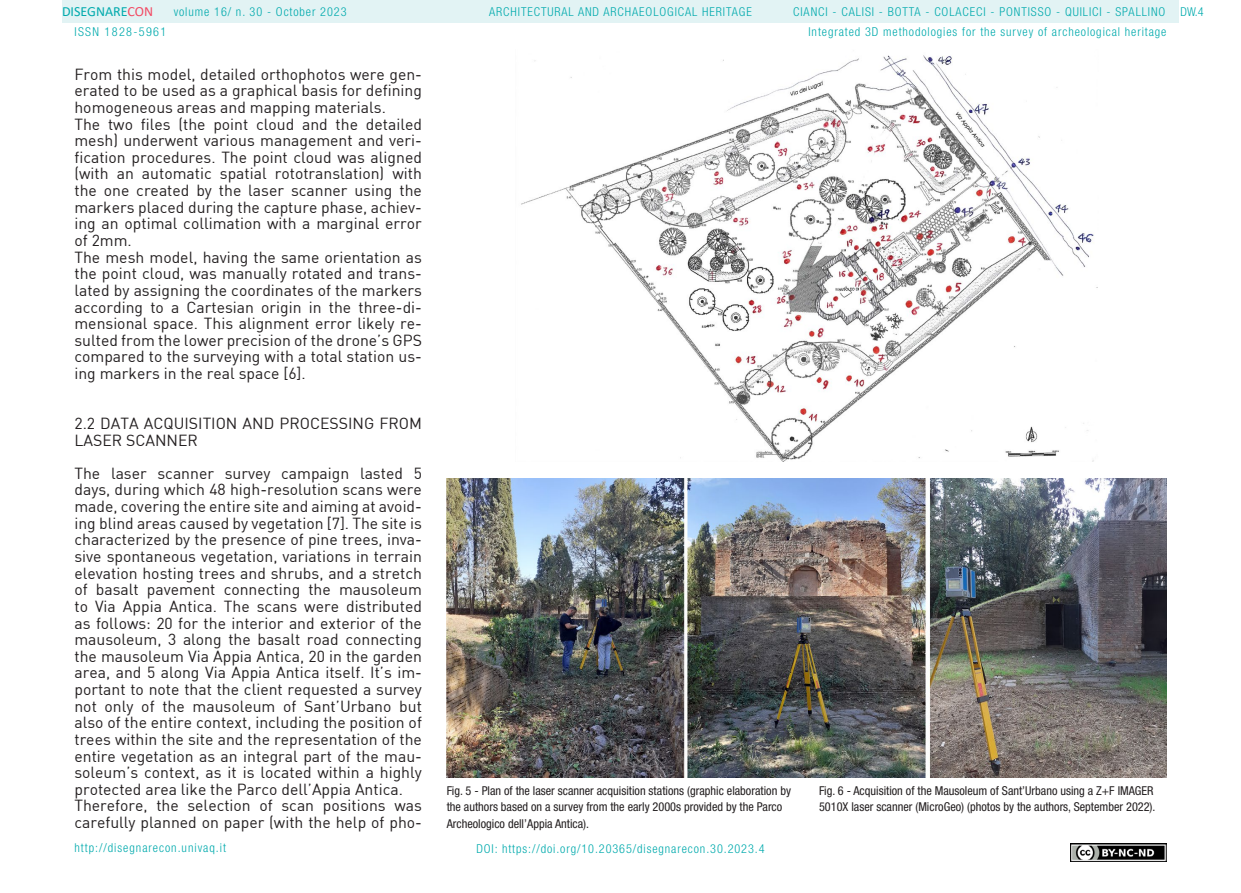
<style>
.page{position:relative;width:1241px;height:893px;background:#fff}
.page>*{position:absolute;margin:0;border:0;box-sizing:border-box;transform-origin:0 0}
.t1{font:15.75px/16.6px "DIN";color:#231f20}
.t2{font:14px "Calibri";color:#00aaad}
.t3{font:condensed 12.25px/16.6px "Helvetica Neue LT Std";color:#231f20}
.t4{font:300 condensed 12.25px "Helvetica Neue LT Std";letter-spacing:.075em;color:#00aaad}
.t5{font:300 condensed 12.25px "Helvetica Neue LT Std";letter-spacing:.11em;color:#00aaad}
.s1{color:#f24862}
</style>
<div class="page">
<div style="left:62px;top:0;width:1116px;height:23px;background:#e2f3f4"></div>
<img style="left:1070px;top:843px;width:96px;height:18px">
<img style="left:446px;top:479px;width:720px;height:299px">
<img style="left:521px;top:55px;width:576px;height:407px">
<p class="t2" style="left:62px;top:2px;width:93px">DISEGNARE<span class="s1">CON</span></p>
<p class="t4" style="left:793px;top:5px;width:373px">CIANCI - CALISI - BOTTA - COLACECI - PONTISSO - QUILICI - SPALLINO</p>
<p class="t4" style="left:174px;top:5px;width:174px">volume 16/ n. 30 - October 2023</p>
<p class="t4" style="left:489px;top:5px;width:264px">ARCHITECTURAL AND ARCHAEOLOGICAL HERITAGE</p>
<p class="t5" style="left:74px;top:24px;width:93px">ISSN 1828-5961</p>
<p class="t1" style="left:74px;top:65px;width:349px">From this model, detailed orthophotos were gen&shy;erated to be used as a graphical basis for defining homogeneous areas and mapping materials.<br>The two files (the point cloud and the detailed mesh) underwent various management and veri&shy;fication procedures. The point cloud was aligned (with an automatic spatial rototranslation) with the one created by the laser scanner using the markers placed during the capture phase, achiev&shy;ing an optimal collimation with a marginal error of 2mm.<br>The mesh model, having the same orientation as the point cloud, was manually rotated and trans&shy;lated by assigning the coordinates of the markers according to a Cartesian origin in the three-di&shy;mensional space. This alignment error likely re&shy;sulted from the lower precision of the drone’s GPS compared to the surveying with a total station us&shy;ing markers in the real space [6].</p>
<p class="t1" style="left:74px;top:415px;width:349px">2.2 DATA ACQUISITION AND PROCESSING FROM<br>LASER SCANNER</p>
<p class="t1" style="left:74px;top:464px;width:349px">The laser scanner survey campaign lasted 5 days, during which 48 high-resolution scans were made, covering the entire site and aiming at avoid&shy;ing blind areas caused by vegetation [7]. The site is characterized by the presence of pine trees, inva&shy;sive spontaneous vegetation, variations in terrain elevation hosting trees and shrubs, and a stretch of basalt pavement connecting the mausoleum to Via Appia Antica. The scans were distributed as follows: 20 for the interior and exterior of the mausoleum, 3 along the basalt road connecting the mausoleum Via Appia Antica, 20 in the garden area, and 5 along Via Appia Antica itself. It’s im&shy;portant to note that the client requested a survey not only of the mausoleum of Sant’Urbano but also of the entire context, including the position of trees within the site and the representation of the entire vegetation as an integral part of the mau&shy;soleum’s context, as it is located within a highly protected area like the Parco dell’Appia Antica.<br>Therefore, the selection of scan positions was carefully planned on paper (with the help of pho-</p>
<p class="t4" style="left:74px;top:841px;width:153px">http://disegnarecon.univaq.it</p>
<p class="t4" style="left:808px;top:25px;width:359px">Integrated 3D methodologies for the survey of archeological heritage</p>
<p class="t3" style="left:446px;top:782px;width:346px">Fig. 5 - Plan of the laser scanner acquisition stations (graphic elaboration by the authors based on a survey from the early 2000s provided by the Parco<br>Archeologico dell’Appia Antica).</p>
<p class="t3" style="left:819px;top:782px;width:338px">Fig. 6 - Acquisition of the Mausoleum of Sant’Urbano using a Z+F IMAGER<br>5010X laser scanner (MicroGeo) (photos by the authors, September 2022).</p>
<p class="t4" style="left:476px;top:842px;width:290px">DOI: https://doi.org/10.20365/disegnarecon.30.2023.4</p>
<p class="t4" style="left:1180px;top:5px;width:25px">DW.4</p>
</div>
